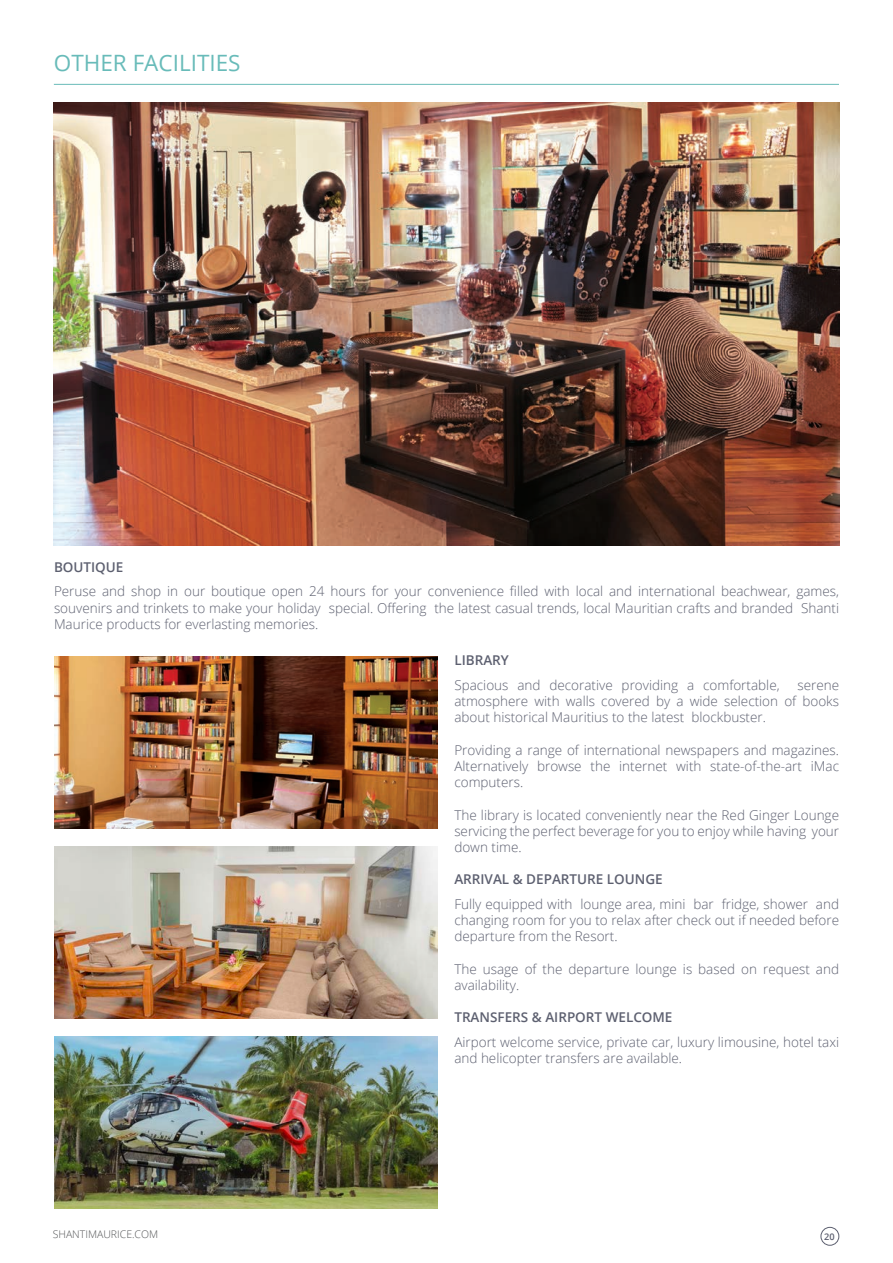
<style>
.page{position:relative;width:893px;height:1263px;background:#fff}
.page>*{position:absolute;margin:0;border:0;box-sizing:border-box;transform-origin:0 0}
.t1{font:22.5px "Open Sans";color:#68bbb9}
.t2{font:300 13.5px/16.2px "Open Sans";color:#5d6070;text-align:justify}
.t3{font:600 13.5px "Open Sans";color:#5d6070}
.t4{font:300 10.5px "Open Sans";color:#545557}
.t5{font:600 9.15px "Open Sans";color:#5d6070}
</style>
<div class="page">
<div style="left:821px;top:1227px;width:18px;height:18px;border:1px solid #5d6070;border-radius:50%"></div>
<hr style="left:54px;top:84px;width:785px;height:1px;background:#68bbb9">
<img style="left:54px;top:102px;width:785px;height:444px">
<img style="left:54px;top:847px;width:383px;height:172px">
<img style="left:54px;top:657px;width:383px;height:172px">
<img style="left:54px;top:1037px;width:383px;height:172px">
<h1 class="t1" style="left:54px;top:48px;width:188px">OTHER FACILITIES</h1>
<p class="t3" style="left:54px;top:557px;width:71px">BOUTIQUE</p>
<p class="t2" style="left:54px;top:583px;width:787px">Peruse and shop in our boutique open 24 hours for your convenience filled with local and international beachwear, games, souvenirs and trinkets to make your holiday special. Offering the latest casual trends, local Mauritian crafts and branded Shanti Maurice products for everlasting memories.</p>
<p class="t3" style="left:454px;top:651px;width:56px">LIBRARY</p>
<p class="t2" style="left:454px;top:676px;width:327px">Spacious and decorative providing a comfortable,</p>
<p class="t2" style="left:454px;top:676px;width:386px;text-indent:343px">serene atmosphere with walls covered by a wide selection of books about historical Mauritius to the latest blockbuster.</p>
<p class="t2" style="left:454px;top:741px;width:386px">Providing a range of international newspapers and magazines.<br>Alternatively browse the internet with state-of-the-art iMac computers.</p>
<p class="t2" style="left:454px;top:806px;width:386px">The library is located conveniently near the Red Ginger Lounge servicing the perfect beverage for you to enjoy while having your down time.</p>
<p class="t3" style="left:454px;top:870px;width:210px">ARRIVAL &amp; DEPARTURE LOUNGE</p>
<p class="t2" style="left:454px;top:896px;width:386px">Fully equipped with lounge area, mini bar fridge, shower and changing room for you to relax after check out if needed before departure from the Resort.</p>
<p class="t2" style="left:454px;top:960px;width:386px">The usage of the departure lounge is based on request and availability.</p>
<p class="t3" style="left:454px;top:1008px;width:220px">TRANSFERS &amp; AIRPORT WELCOME</p>
<p class="t2" style="left:454px;top:1034px;width:386px">Airport welcome service, private car, luxury limousine, hotel taxi and helicopter transfers are available.</p>
<p class="t4" style="left:53px;top:1226px;width:107px">SHANTIMAURICE.COM</p>
<p class="t5" style="left:824px;top:1230px;width:12px">20</p>
</div>
